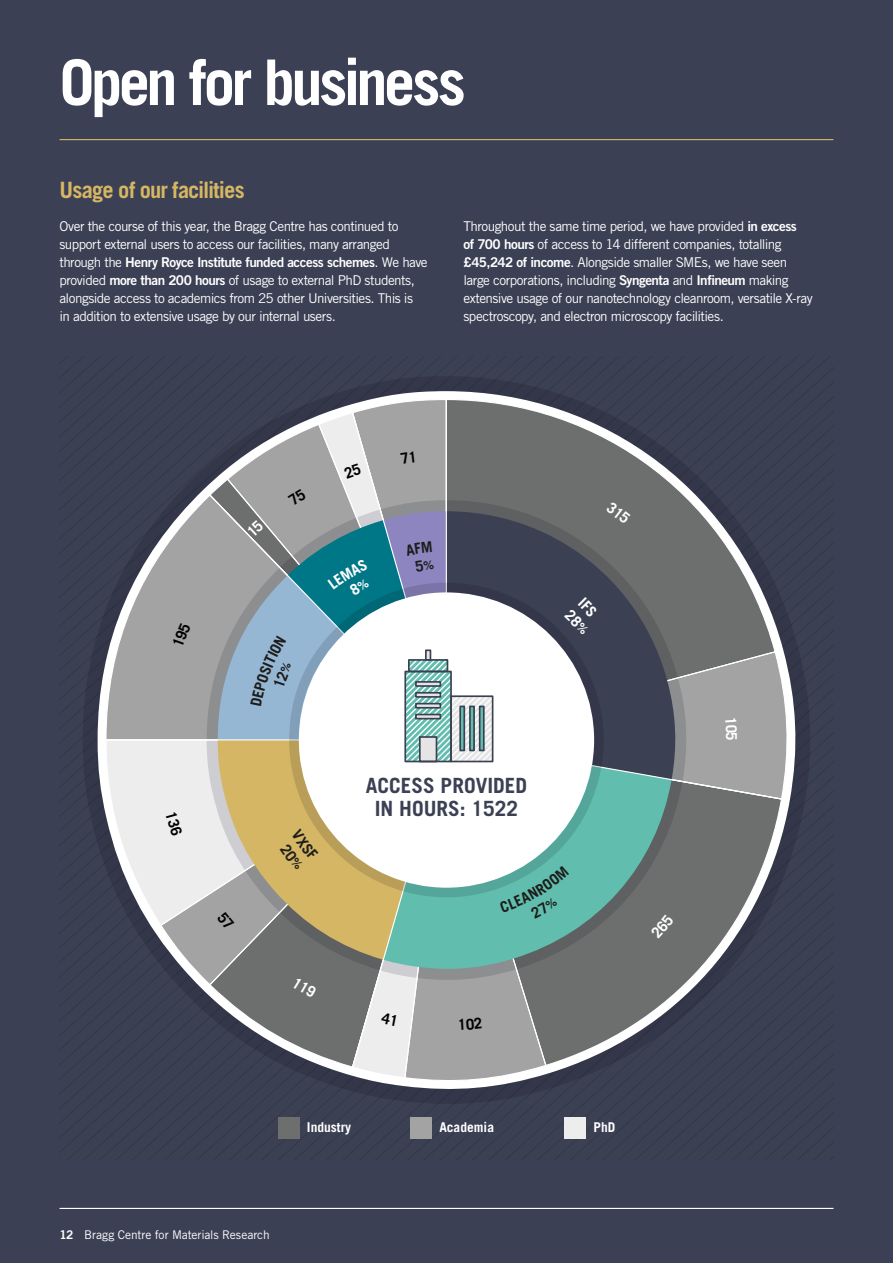
<style>
.page{position:relative;width:893px;height:1263px;background:#3b4054}
.page>*{position:absolute;margin:0;border:0;box-sizing:border-box;transform-origin:0 0}
.Header_1{font:700 63px "Trade Gothic LT Std";letter-spacing:-.06em;color:#fff}
.Header_2{font:700 22.5px "Trade Gothic LT Std";letter-spacing:-.04em;color:#d4b664}
.t1{font:700 21px/22.5px "Trade Gothic LT Std";color:#3b4053;text-align:center}
.t2{font:700 15px "Trade Gothic LT Std";color:#fff}
.Body_Copy{font:13.5px/18px "Trade Gothic LT Std";letter-spacing:-.04em;color:#fff}
.t3{font:700 13.5px "Trade Gothic LT Std";color:#fff}
.t4{font:12px "Trade Gothic LT Std";letter-spacing:-.01em;color:#fff}
.s1{font-family:"Trade Gothic LT Std Bd 2"}
</style>
<div class="page">
<hr style="left:60px;top:1208px;width:773px;height:1px;background:#fff">
<hr style="left:60px;top:139px;width:773px;height:1px;background:#d4b664">
<svg style="left:83px;top:376px;width:727px;height:728px"></svg>
<svg style="left:783px;top:650px;width:7px;height:150px"></svg>
<svg style="left:105px;top:741px;width:54px;height:186px"></svg>
<svg style="left:159px;top:741px;width:58px;height:245px;background:#d0d1d2"></svg>
<svg style="left:105px;top:493px;width:103px;height:248px"></svg>
<svg style="left:208px;top:493px;width:9px;height:248px;background:#9f9f9f"></svg>
<hr style="left:106px;top:739px;width:340px;height:1px;background:#fff">
<div style="left:278px;top:1117px;width:21px;height:22px;background:#6d6e6e"></div>
<div style="left:410px;top:1117px;width:22px;height:22px;background:#a3a3a3"></div>
<div style="left:564px;top:1117px;width:22px;height:22px;background:#ededed"></div>
<svg style="left:173px;top:622px;width:18px;height:25px"></svg>
<svg style="left:166px;top:812px;width:17px;height:24px"></svg>
<svg style="left:217px;top:398px;width:566px;height:681px"></svg>
<p class="Header_1" style="left:60px;top:44px;width:408px">Open for business</p>
<p class="Header_2" style="left:60px;top:176px;width:187px">Usage of our facilities</p>
<p class="Body_Copy" style="left:60px;top:217px;width:370px">Over the course of this year, the Bragg Centre has continued to support external users to access our facilities, many arranged through the <span class="s1">Henry Royce Institute funded access schemes</span>. We have provided <span class="s1">more than 200 hours</span> of usage to external PhD students, alongside access to academics from 25 other Universities. This is<br>in addition to extensive usage by our internal users.</p>
<p class="Body_Copy" style="left:463px;top:217px;width:351px">Throughout the same time period, we have provided <span class="s1">in excess<br>of 700 hours</span> of access to 14 different companies, totalling <span class="s1">£45,242 of income</span>. Alongside smaller SMEs, we have seen large corporations, including <span class="s1">Syngenta</span> and <span class="s1">Infineum</span> making extensive usage of our nanotechnology cleanroom, versatile X-ray spectroscopy, and electron microscopy facilities.</p>
<p class="t1" style="left:366px;top:774px;width:163px">ACCESS PROVIDED<br>IN HOURS: 1522</p>
<p class="t2" style="left:741px;top:732px;width:10px;rotate:90deg">5</p>
<p class="t4" style="left:60px;top:1227px;width:212px"><span class="s1">12</span> Bragg Centre for Materials Research</p>
<p class="t3" style="left:307px;top:1119px;width:46px">Industry</p>
<p class="t3" style="left:439px;top:1119px;width:56px">Academia</p>
<p class="t3" style="left:594px;top:1119px;width:23px">PhD</p>
</div>
